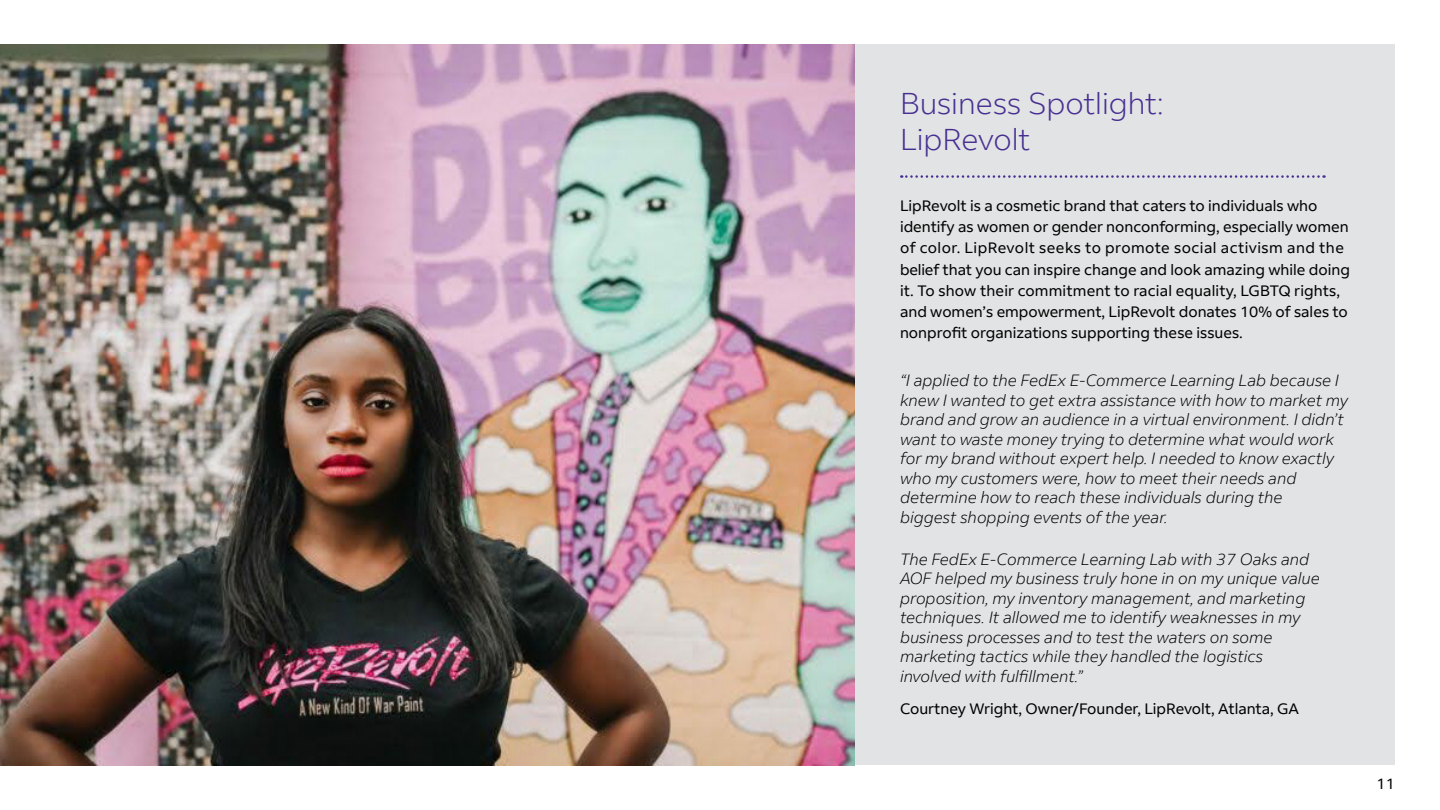
<style>
.page{position:relative;width:1440px;height:810px;background:#fff}
.page>*{position:absolute;margin:0;border:0;box-sizing:border-box;transform-origin:0 0}
.t1{font:300 30px/36px "Fed Ex Sans";color:#472f92}
.t2{font:italic 300 16.25px/19.5px "Fed Ex Sans";color:#000}
.t3{font:15px/21.2px "Fed Ex Sans";color:#000}
</style>
<div class="page">
<div style="left:15px;top:44px;width:1380px;height:721px;background:#e2e3e4"></div>
<img style="left:0;top:44px;width:855px;height:722px">
<svg style="left:901px;top:175px;width:424px;height:3px"></svg>
<h1 class="t1" style="left:900px;top:86px;width:265px">Business Spotlight:<br>LipRevolt</h1>
<p class="t3" style="left:900px;top:195px;width:452px">LipRevolt is a cosmetic brand that caters to individuals who identify as women or gender nonconforming, especially women of color. LipRevolt seeks to promote social activism and the belief that you can inspire change and look amazing while doing it. To show their commitment to racial equality, LGBTQ rights, and women’s empowerment, LipRevolt donates 10% of sales to nonprofit organizations supporting these issues.</p>
<p class="t2" style="left:900px;top:371px;width:449px">“I applied to the FedEx E-Commerce Learning Lab because I knew I wanted to get extra assistance with how to market my brand and grow an audience in a virtual environment. I didn’t want to waste money trying to determine what would work for my brand without expert help. I needed to know exactly who my customers were, how to meet their needs and determine how to reach these individuals during the<br>biggest shopping events of the year.</p>
<p class="t2" style="left:900px;top:549px;width:421px">The FedEx E-Commerce Learning Lab with 37 Oaks and AOF helped my business truly hone in on my unique value proposition, my inventory management, and marketing techniques. It allowed me to identify weaknesses in my business processes and to test the waters on some marketing tactics while they handled the logistics involved with fulfillment.”</p>
<p class="t3" style="left:900px;top:698px;width:401px">Courtney Wright, Owner/Founder, LipRevolt, Atlanta, GA</p>
<p class="t3" style="left:1377px;top:773px;width:20px">11</p>
</div>
